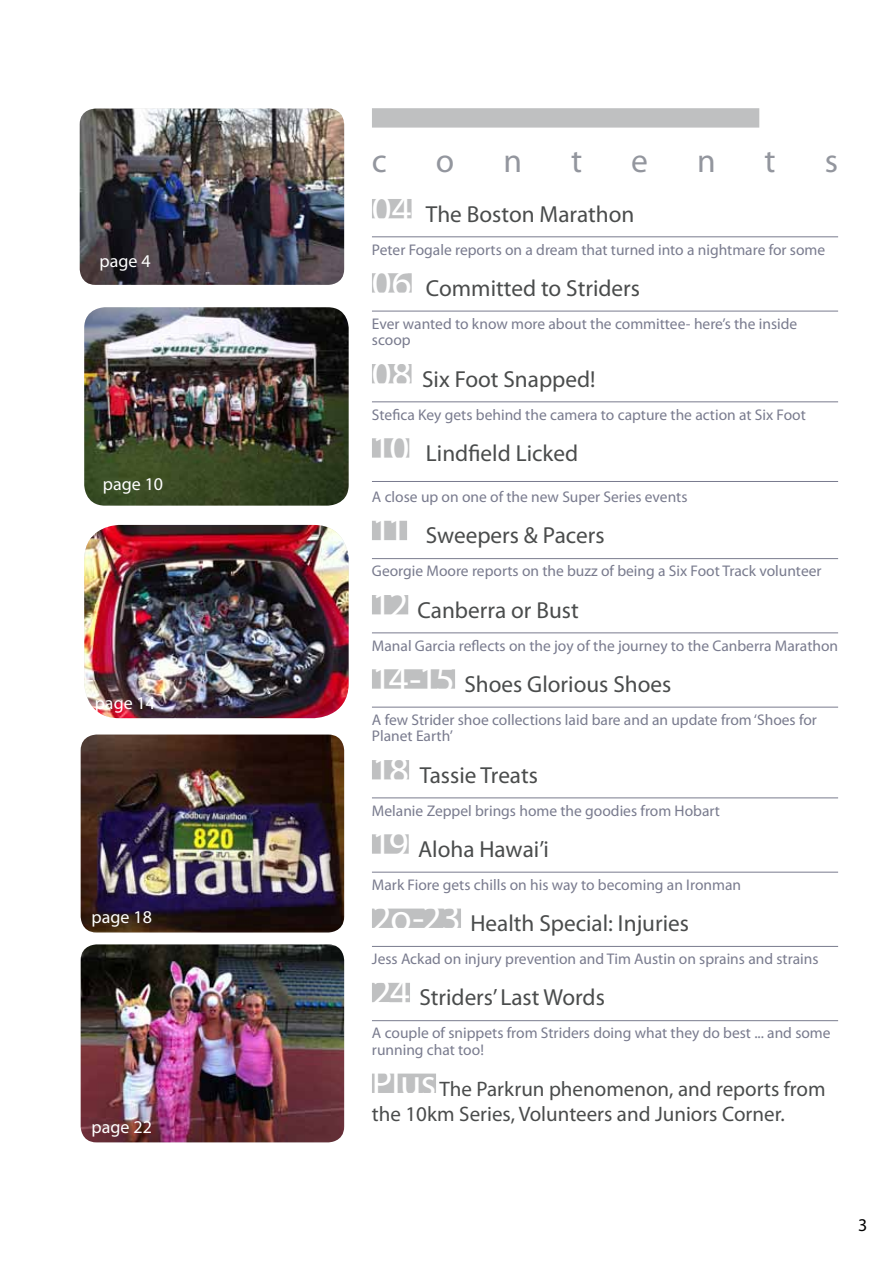
<style>
.page{position:relative;width:893px;height:1263px;background:#fff}
.page>*{position:absolute;margin:0;border:0;box-sizing:border-box;transform-origin:0 0}
.t1{font:33.6px "Myriad Pro";color:#93969e}
.t2{font:23.25px "Myriad Pro";color:#4a4c4c}
.t3{font:21px/24.8px "Myriad Pro";color:#4a4c4c}
.t4{font:18px "Myriad Pro";color:#fff}
.t5{font:18px "Myriad Pro";color:#000}
.t6{font:15.45px/16.5px "Myriad Pro";color:#797b8e}
.s1{font-size:38.7px;color:#fff}
</style>
<div class="page">
<img style="left:80px;top:109px;width:264px;height:176px">
<img style="left:84px;top:307px;width:265px;height:199px">
<img style="left:84px;top:525px;width:265px;height:193px">
<img style="left:81px;top:734px;width:263px;height:198px">
<img style="left:81px;top:944px;width:263px;height:198px">
<div style="left:372px;top:108px;width:387px;height:20px;background:#bfc0c1"></div>
<div style="left:372px;top:199px;width:40px;height:19px;background:#bfc0c1"></div>
<hr style="left:372px;top:236px;width:466px;height:1px;background:#797b8e">
<div style="left:372px;top:273px;width:40px;height:20px;background:#bfc0c1"></div>
<hr style="left:372px;top:311px;width:466px;height:1px;background:#797b8e">
<div style="left:372px;top:364px;width:40px;height:19px;background:#bfc0c1"></div>
<hr style="left:372px;top:401px;width:466px;height:1px;background:#797b8e">
<div style="left:372px;top:438px;width:37px;height:20px;background:#bfc0c1"></div>
<hr style="left:372px;top:481px;width:466px;height:1px;background:#797b8e">
<div style="left:372px;top:521px;width:35px;height:19px;background:#bfc0c1"></div>
<hr style="left:372px;top:558px;width:466px;height:1px;background:#797b8e">
<div style="left:372px;top:595px;width:36px;height:19px;background:#bfc0c1"></div>
<hr style="left:372px;top:632px;width:466px;height:1px;background:#797b8e">
<div style="left:372px;top:669px;width:83px;height:20px;background:#bfc0c1"></div>
<hr style="left:372px;top:707px;width:466px;height:1px;background:#797b8e">
<div style="left:372px;top:760px;width:37px;height:19px;background:#bfc0c1"></div>
<hr style="left:372px;top:797px;width:466px;height:1px;background:#797b8e">
<div style="left:372px;top:834px;width:37px;height:20px;background:#bfc0c1"></div>
<hr style="left:372px;top:872px;width:466px;height:1px;background:#797b8e">
<div style="left:372px;top:908px;width:89px;height:20px;background:#bfc0c1"></div>
<hr style="left:372px;top:946px;width:466px;height:1px;background:#797b8e">
<div style="left:372px;top:983px;width:38px;height:19px;background:#bfc0c1"></div>
<hr style="left:372px;top:1020px;width:466px;height:1px;background:#797b8e">
<div style="left:372px;top:1073px;width:64px;height:20px;background:#bfc0c1"></div>
<p class="t4" style="left:100px;top:250px;width:53px">page 4</p>
<p class="t4" style="left:103px;top:473px;width:62px">page 10</p>
<p class="t4" style="left:95px;top:692px;width:62px">page 14</p>
<p class="t4" style="left:92px;top:906px;width:62px">page 18</p>
<p class="t4" style="left:92px;top:1116px;width:62px">page 22</p>
<h1 class="t1" style="left:372px;top:140px;width:17px">c</h1>
<h1 class="t1" style="left:436px;top:140px;width:20px">o</h1>
<h1 class="t1" style="left:503px;top:140px;width:20px">n</h1>
<h1 class="t1" style="left:571px;top:140px;width:13px">t</h1>
<h1 class="t1" style="left:631px;top:140px;width:18px">e</h1>
<h1 class="t1" style="left:697px;top:140px;width:20px">n</h1>
<h1 class="t1" style="left:765px;top:140px;width:13px">t</h1>
<h1 class="t1" style="left:825px;top:140px;width:15px">s</h1>
<h2 class="t2" style="left:372px;top:199px;width:264px"><span class="s1">04</span> The Boston Marathon</h2>
<p class="t6" style="left:372px;top:241px;width:455px">Peter Fogale reports on a dream that turned into a nightmare for some</p>
<h2 class="t2" style="left:372px;top:274px;width:270px"><span class="s1">06</span> Committed to Striders</h2>
<p class="t6" style="left:372px;top:315px;width:427px">Ever wanted to know more about the committee- here’s the inside scoop</p>
<h2 class="t2" style="left:372px;top:364px;width:225px"><span class="s1">08</span> Six Foot Snapped!</h2>
<p class="t6" style="left:372px;top:406px;width:435px">Stefica Key gets behind the camera to capture the action at Six Foot</p>
<h2 class="t2" style="left:372px;top:439px;width:208px"><span class="s1">10</span> Lindfield Licked</h2>
<p class="t6" style="left:372px;top:488px;width:317px">A close up on one of the new Super Series events</p>
<h2 class="t2" style="left:372px;top:521px;width:234px"><span class="s1">11</span> Sweepers &amp; Pacers</h2>
<p class="t6" style="left:372px;top:563px;width:451px">Georgie Moore reports on the buzz of being a Six Foot Track volunteer</p>
<h2 class="t2" style="left:372px;top:595px;width:208px"><span class="s1">12</span> Canberra or Bust</h2>
<p class="t6" style="left:372px;top:637px;width:468px">Manal Garcia reflects on the joy of the journey to the Canberra Marathon</p>
<h2 class="t2" style="left:372px;top:670px;width:301px"><span class="s1">14-15</span> Shoes Glorious Shoes</h2>
<p class="t6" style="left:372px;top:711px;width:446px">A few Strider shoe collections laid bare and an update from ‘Shoes for<br>Planet Earth’</p>
<h2 class="t2" style="left:372px;top:760px;width:168px"><span class="s1">18</span> Tassie Treats</h2>
<p class="t6" style="left:372px;top:802px;width:350px">Melanie Zeppel brings home the goodies from Hobart</p>
<h2 class="t2" style="left:372px;top:835px;width:178px"><span class="s1">19</span> Aloha Hawai’i</h2>
<p class="t6" style="left:372px;top:876px;width:371px">Mark Fiore gets chills on his way to becoming an Ironman</p>
<h2 class="t2" style="left:372px;top:909px;width:319px"><span class="s1">2o-23</span> Health Special: Injuries</h2>
<p class="t6" style="left:372px;top:950px;width:448px">Jess Ackad on injury prevention and Tim Austin on sprains and strains</p>
<h2 class="t2" style="left:372px;top:983px;width:234px"><span class="s1">24</span> Striders’ Last Words</h2>
<p class="t6" style="left:372px;top:1025px;width:460px">A couple of snippets from Striders doing what they do best ... and some running chat too!</p>
<h3 class="t3" style="left:372px;top:1076px;width:455px"><span class="s1">Plus</span> The Parkrun phenomenon, and reports from the 10km Series, Volunteers and Juniors Corner.</h3>
<p class="t5" style="left:858px;top:1213px;width:11px">3</p>
</div>
